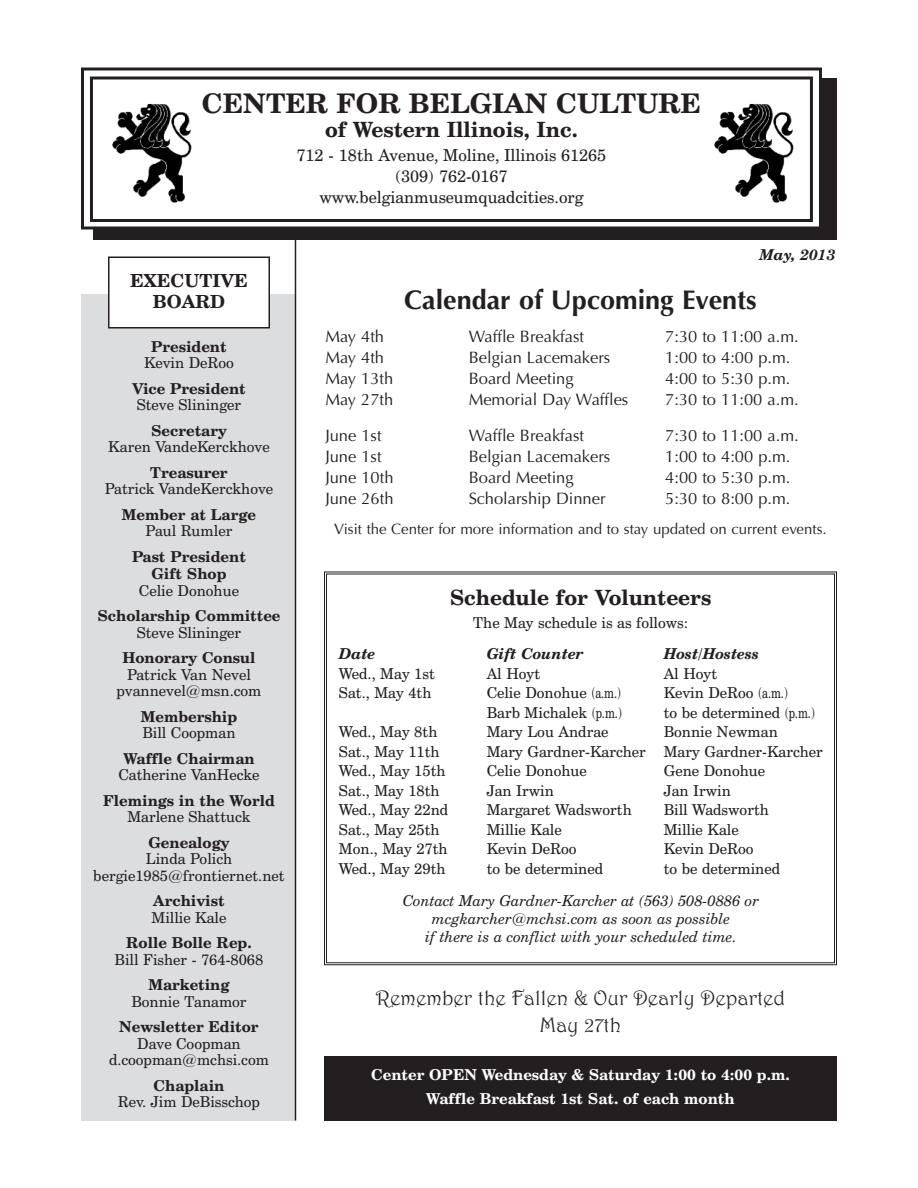
<style>
.page{position:relative;width:918px;height:1188px;background:#fff}
.page>*{position:absolute;margin:0;border:0;box-sizing:border-box;transform-origin:0 0}
.t1{font:700 27px "Optima";color:#231f20}
.t2{font:700 27px "Century Schoolbook BT";color:#231f20}
.t3{font:700 21px "Century Schoolbook BT";color:#231f20}
.t4{font:21px/27px "Harrington";color:#231f20;text-align:center}
.t5{font:700 18px/21px "Century Schoolbook BT";color:#231f20;text-align:center}
.t6{font:16.5px "Optima";color:#231f20}
.t7{font:16.5px/21px "Century Schoolbook BT";color:#231f20;text-align:center}
.t8{font:15px/16.5px "Century Schoolbook BT";color:#231f20;text-align:center}
.t9{font:700 15px/17.2px "Century Schoolbook BT";color:#231f20;text-align:center}
.t10{font:italic 15px/18px "Century Schoolbook BT";color:#231f20;text-align:center}
.t11{font:700 15px/24px "Century Schoolbook BT";color:#fff;text-align:center}
.t12{font:15px "Optima";color:#231f20}
.t13{font:italic 700 15px "Century Schoolbook BT";color:#231f20}
</style>
<div class="page">
<div style="left:96px;top:81px;width:738px;height:156px;background:#231f20"></div>
<div style="left:93px;top:78px;width:744px;height:162px;border:3px solid #231f20"></div>
<div style="left:82px;top:69px;width:738px;height:159px;background:#fff"></div>
<div style="left:81px;top:68px;width:741px;height:162px;border:3px solid #231f20"></div>
<div style="left:90px;top:76px;width:723px;height:146px;border:3px solid #231f20"></div>
<div style="left:81px;top:294px;width:215px;height:826px;background:#dcdddf"></div>
<div style="left:109px;top:257px;width:160px;height:71px;background:#fff"></div>
<div style="left:108px;top:256px;width:162px;height:72px;border:2px solid #231f20"></div>
<hr style="left:295px;top:234px;width:1px;height:886px;background:#231f20">
<img style="left:112px;top:103px;width:80px;height:100px">
<img style="left:714px;top:103px;width:80px;height:100px">
<div style="left:324px;top:1056px;width:513px;height:64px;background:#231f20"></div>
<h1 class="t2" style="left:202px;top:93px;width:501px">CENTER FOR BELGIAN CULTURE</h1>
<h2 class="t3" style="left:325px;top:121px;width:254px">of Western Illinois, Inc.</h2>
<p class="t7" style="left:297px;top:146px;width:311px">712 - 18th Avenue, Moline, Illinois 61265 (309) 762-0167 www.belgianmuseumquadcities.org</p>
<p class="t13" style="left:759px;top:249px;width:77px">May, 2013</p>
<p class="t5" style="left:130px;top:272px;width:119px">EXECUTIVE<br>BOARD</p>
<p class="t9" style="left:151px;top:339px;width:77px">President</p>
<p class="t8" style="left:144px;top:356px;width:91px">Kevin DeRoo</p>
<p class="t9" style="left:132px;top:381px;width:115px">Vice President</p>
<p class="t8" style="left:137px;top:398px;width:106px">Steve Slininger</p>
<p class="t9" style="left:151px;top:423px;width:77px">Secretary</p>
<p class="t8" style="left:108px;top:440px;width:163px">Karen VandeKerckhove</p>
<p class="t9" style="left:150px;top:465px;width:79px">Treasurer</p>
<p class="t8" style="left:105px;top:482px;width:170px">Patrick VandeKerckhove</p>
<p class="t9" style="left:122px;top:507px;width:135px">Member at Large</p>
<p class="t8" style="left:146px;top:524px;width:88px">Paul Rumler</p>
<p class="t9" style="left:132px;top:549px;width:115px">Past President<br>Gift Shop</p>
<p class="t8" style="left:139px;top:584px;width:102px">Celie Donohue</p>
<p class="t9" style="left:98px;top:609px;width:184px">Scholarship Committee</p>
<p class="t8" style="left:137px;top:626px;width:106px">Steve Slininger</p>
<p class="t9" style="left:122px;top:651px;width:135px">Honorary Consul</p>
<p class="t8" style="left:117px;top:668px;width:146px">Patrick Van Nevel pvannevel@msn.com</p>
<p class="t9" style="left:141px;top:709px;width:98px">Membership</p>
<p class="t8" style="left:142px;top:726px;width:95px">Bill Coopman</p>
<p class="t9" style="left:123px;top:751px;width:133px">Waffle Chairman</p>
<p class="t8" style="left:118px;top:768px;width:143px">Catherine VanHecke</p>
<p class="t9" style="left:103px;top:793px;width:173px">Flemings in the World</p>
<p class="t8" style="left:127px;top:810px;width:125px">Marlene Shattuck</p>
<p class="t9" style="left:148px;top:835px;width:83px">Genealogy</p>
<p class="t8" style="left:93px;top:852px;width:193px">Linda Polich bergie1985@frontiernet.net</p>
<p class="t9" style="left:153px;top:894px;width:73px">Archivist</p>
<p class="t8" style="left:151px;top:911px;width:76px">Millie Kale</p>
<p class="t9" style="left:126px;top:936px;width:127px">Rolle Bolle Rep.</p>
<p class="t8" style="left:115px;top:953px;width:150px">Bill Fisher - 764-8068</p>
<p class="t9" style="left:148px;top:978px;width:83px">Marketing</p>
<p class="t8" style="left:131px;top:995px;width:117px">Bonnie Tanamor</p>
<p class="t9" style="left:119px;top:1020px;width:141px">Newsletter Editor</p>
<p class="t8" style="left:109px;top:1037px;width:161px">Dave Coopman d.coopman@mchsi.com</p>
<p class="t9" style="left:154px;top:1078px;width:72px">Chaplain</p>
<p class="t8" style="left:118px;top:1095px;width:144px">Rev. Jim DeBisschop</p>
<h1 class="t1" style="left:404px;top:284px;width:354px">Calendar of Upcoming Events</h1>
<p class="t6" style="left:326px;top:327px;width:60px">May 4th</p>
<p class="t6" style="left:469px;top:327px;width:117px">Waffle Breakfast</p>
<p class="t6" style="left:665px;top:327px;width:135px">7:30 to 11:00 a.m.</p>
<p class="t6" style="left:325px;top:348px;width:60px">May 4th</p>
<p class="t6" style="left:469px;top:348px;width:143px">Belgian Lacemakers</p>
<p class="t6" style="left:665px;top:348px;width:127px">1:00 to 4:00 p.m.</p>
<p class="t6" style="left:325px;top:369px;width:69px">May 13th</p>
<p class="t6" style="left:469px;top:369px;width:106px">Board Meeting</p>
<p class="t6" style="left:665px;top:369px;width:127px">4:00 to 5:30 p.m.</p>
<p class="t6" style="left:325px;top:390px;width:69px">May 27th</p>
<p class="t6" style="left:469px;top:390px;width:161px">Memorial Day Waffles</p>
<p class="t6" style="left:665px;top:390px;width:135px">7:30 to 11:00 a.m.</p>
<p class="t6" style="left:325px;top:426px;width:58px">June 1st</p>
<p class="t6" style="left:469px;top:426px;width:117px">Waffle Breakfast</p>
<p class="t6" style="left:665px;top:426px;width:135px">7:30 to 11:00 a.m.</p>
<p class="t6" style="left:325px;top:447px;width:58px">June 1st</p>
<p class="t6" style="left:469px;top:447px;width:143px">Belgian Lacemakers</p>
<p class="t6" style="left:665px;top:447px;width:127px">1:00 to 4:00 p.m.</p>
<p class="t6" style="left:325px;top:468px;width:70px">June 10th</p>
<p class="t6" style="left:469px;top:468px;width:106px">Board Meeting</p>
<p class="t6" style="left:665px;top:468px;width:127px">4:00 to 5:30 p.m.</p>
<p class="t6" style="left:325px;top:489px;width:70px">June 26th</p>
<p class="t6" style="left:469px;top:489px;width:138px">Scholarship Dinner</p>
<p class="t6" style="left:665px;top:489px;width:127px">5:30 to 8:00 p.m.</p>
<p class="t12" style="left:334px;top:520px;width:494px">Visit the Center for more information and to stay updated on current events.</p>
<h2 class="t3" style="left:450px;top:590px;width:263px">Schedule for Volunteers</h2>
<p class="t8" style="left:473px;top:616px;width:217px">The May schedule is as follows:</p>
<p class="t13" style="left:339px;top:648px;width:38px">Date</p>
<p class="t13" style="left:487px;top:648px;width:99px">Gift Counter</p>
<p class="t13" style="left:664px;top:648px;width:97px">Host/Hostess</p>
<p class="t8" style="left:339px;top:667px;width:97px">Wed., May 1st</p>
<p class="t8" style="left:487px;top:667px;width:55px">Al Hoyt</p>
<p class="t8" style="left:664px;top:667px;width:55px">Al Hoyt</p>
<p class="t8" style="left:339px;top:686px;width:94px">Sat., May 4th</p>
<p class="t8" style="left:487px;top:686px;width:136px">Celie Donohue (a.m.)</p>
<p class="t8" style="left:664px;top:686px;width:126px">Kevin DeRoo (a.m.)</p>
<p class="t8" style="left:487px;top:706px;width:137px">Barb Michalek (p.m.)</p>
<p class="t8" style="left:664px;top:706px;width:153px">to be determined (p.m.)</p>
<p class="t8" style="left:339px;top:725px;width:100px">Wed., May 8th</p>
<p class="t8" style="left:487px;top:725px;width:123px">Mary Lou Andrae</p>
<p class="t8" style="left:664px;top:725px;width:116px">Bonnie Newman</p>
<p class="t8" style="left:339px;top:745px;width:102px">Sat., May 11th</p>
<p class="t8" style="left:487px;top:745px;width:338px">Mary Gardner-Karcher Mary Gardner-Karcher</p>
<p class="t8" style="left:339px;top:764px;width:108px">Wed., May 15th</p>
<p class="t8" style="left:487px;top:764px;width:102px">Celie Donohue</p>
<p class="t8" style="left:664px;top:764px;width:103px">Gene Donohue</p>
<p class="t8" style="left:339px;top:784px;width:102px">Sat., May 18th</p>
<p class="t8" style="left:487px;top:784px;width:69px">Jan Irwin</p>
<p class="t8" style="left:664px;top:784px;width:69px">Jan Irwin</p>
<p class="t8" style="left:339px;top:803px;width:111px">Wed., May 22nd</p>
<p class="t8" style="left:487px;top:803px;width:147px">Margaret Wadsworth</p>
<p class="t8" style="left:664px;top:803px;width:107px">Bill Wadsworth</p>
<p class="t8" style="left:339px;top:823px;width:102px">Sat., May 25th</p>
<p class="t8" style="left:487px;top:823px;width:76px">Millie Kale</p>
<p class="t8" style="left:664px;top:823px;width:76px">Millie Kale</p>
<p class="t8" style="left:339px;top:842px;width:110px">Mon., May 27th</p>
<p class="t8" style="left:487px;top:842px;width:91px">Kevin DeRoo</p>
<p class="t8" style="left:664px;top:842px;width:91px">Kevin DeRoo</p>
<p class="t8" style="left:339px;top:862px;width:108px">Wed., May 29th</p>
<p class="t8" style="left:487px;top:862px;width:118px">to be determined</p>
<p class="t8" style="left:664px;top:862px;width:118px">to be determined</p>
<p class="t10" style="left:403px;top:893px;width:358px">Contact Mary Gardner-Karcher at (563) 508-0886 or mcgkarcher@mchsi.com as soon as possible<br>if there is a conflict with your scheduled time.</p>
<h2 class="t4" style="left:376px;top:984px;width:411px">Remember the Fallen &amp; Our Dearly Departed<br>May 27th</h2>
<p class="t11" style="left:371px;top:1065px;width:420px">Center OPEN Wednesday &amp; Saturday 1:00 to 4:00 p.m.<br>Waffle Breakfast 1st Sat. of each month</p>
</div>
